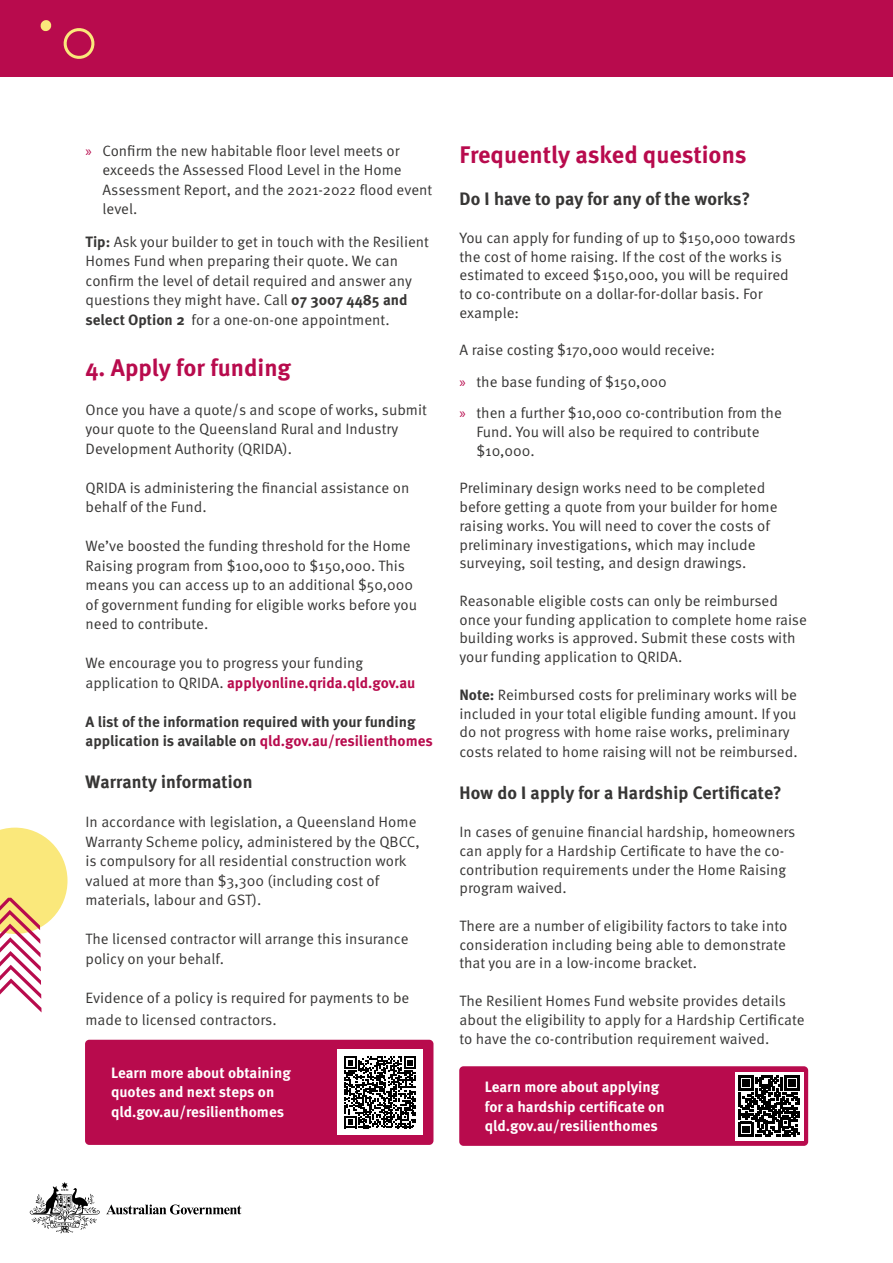
<style>
.page{position:relative;width:893px;height:1263px;background:#fff}
.page>*{position:absolute;margin:0;border:0;box-sizing:border-box;transform-origin:0 0}
.t1{font:700 24px "Meta Pro";color:#b80b4d}
.t2{font:700 18px "Meta Pro";letter-spacing:-.01em;color:#373635}
.t3{font:15px/19.5px "Meta Pro Norm";color:#373635}
.t4{font:700 15px/19.5px "Meta Pro";color:#fff}
.t5{font:700 15px/19.5px "Meta Pro";color:#373635}
.t6{font:700 15px "Meta Pro";color:#b80b4d}
.s1{font-family:"Myriad Pro";color:#b80b4d}
.s2{font-family:"Meta Pro";font-weight:700}
.s3{font-family:"Meta Pro Norm";font-weight:400;color:#373635}
.s4{color:#b80b4d}
</style>
<div class="page">
<div style="left:85px;top:1040px;width:348px;height:105px;background:#b80b4d;border-radius:4px"></div>
<div style="left:0;top:0;width:893px;height:77px;background:#b80b4d"></div>
<svg style="left:63px;top:28px;width:32px;height:31px"></svg>
<svg style="left:40px;top:20px;width:12px;height:12px"></svg>
<svg style="left:106px;top:1204px;width:135px;height:10px"></svg>
<svg style="left:30px;top:1182px;width:70px;height:51px"></svg>
<div style="left:337px;top:1049px;width:86px;height:86px;background:#fff"></div>
<svg style="left:344px;top:1056px;width:72px;height:72px"></svg>
<svg style="left:0;top:827px;width:68px;height:185px"></svg>
<div style="left:459px;top:1066px;width:349px;height:80px;background:#b80b4d;border-radius:4px"></div>
<svg style="left:735px;top:1072px;width:68px;height:68px"></svg>
<svg style="left:739px;top:1075px;width:60px;height:61px;background:#4b4b4b"></svg>
<p class="t3" style="left:103px;top:140px;width:331px;text-indent:-17px"><span class="s1">»</span> Confirm the new habitable floor level meets or exceeds the Assessed Flood Level in the Home Assessment Report, and the 2021-2022 flood event level.</p>
<p class="t3" style="left:86px;top:231px;width:345px"><span class="s2">Tip:</span> Ask your builder to get in touch with the Resilient Homes Fund when preparing their quote. We can confirm the level of detail required and answer any questions they might have. Call <span class="s2">07 3007 4485 and select Option 2</span> for a one-on-one appointment.</p>
<h1 class="t1" style="left:86px;top:349px;width:207px">4. Apply for funding</h1>
<p class="t3" style="left:86px;top:399px;width:343px">Once you have a quote/s and scope of works, submit your quote to the Queensland Rural and Industry<br>Development Authority (QRIDA).</p>
<p class="t3" style="left:86px;top:477px;width:325px">QRIDA is administering the financial assistance on behalf of the Fund.</p>
<p class="t3" style="left:86px;top:535px;width:333px">We’ve boosted the funding threshold for the Home Raising program from $100,000 to $150,000. This means you can access up to an additional $50,000 of government funding for eligible works before you need to contribute.</p>
<p class="t3" style="left:86px;top:652px;width:279px">We encourage you to progress your funding</p>
<p class="t6" style="left:86px;top:671px;width:331px"><span class="s3">application to QRIDA.</span> applyonline.qrida.qld.gov.au</p>
<p class="t5" style="left:86px;top:711px;width:349px">A list of the information required with your funding application is available on <span class="s4">qld.gov.au/resilienthomes</span></p>
<p class="t2" style="left:86px;top:768px;width:169px">Warranty information</p>
<p class="t3" style="left:86px;top:811px;width:336px">In accordance with legislation, a Queensland Home Warranty Scheme policy, administered by the QBCC, is compulsory for all residential construction work valued at more than $3,300 (including cost of materials, labour and GST).</p>
<p class="t3" style="left:86px;top:928px;width:325px">The licensed contractor will arrange this insurance policy on your behalf.</p>
<p class="t3" style="left:86px;top:985px;width:325px;line-height:22.5px">Evidence of a policy is required for payments to be made to licensed contractors.</p>
<p class="t4" style="left:111px;top:1062px;width:181px">Learn more about obtaining quotes and next steps on qld.gov.au/resilienthomes</p>
<h1 class="t1" style="left:459px;top:136px;width:289px">Frequently asked questions</h1>
<p class="t2" style="left:459px;top:184px;width:293px">Do I have to pay for any of the works?</p>
<p class="t3" style="left:459px;top:227px;width:338px;line-height:18.8px">You can apply for funding of up to $150,000 towards the cost of home raising. If the cost of the works is estimated to exceed $150,000, you will be required to co-contribute on a dollar-for-dollar basis. For example:</p>
<p class="t3" style="left:459px;top:334px;width:324px;line-height:31.5px">A raise costing $170,000 would receive:<br><span class="s1">»</span> the base funding of $150,000<br><span class="s1">»</span> then a further $10,000 co-contribution from the</p>
<p class="t3" style="left:476px;top:422px;width:284px;line-height:18.8px">Fund. You will also be required to contribute $10,000.</p>
<p class="t3" style="left:459px;top:478px;width:320px;line-height:18.8px">Preliminary design works need to be completed before getting a quote from your builder for home raising works. You will need to cover the costs of preliminary investigations, which may include surveying, soil testing, and design drawings.</p>
<p class="t3" style="left:459px;top:590px;width:349px;line-height:18.8px">Reasonable eligible costs can only be reimbursed once your funding application to complete home raise building works is approved. Submit these costs with your funding application to QRIDA.</p>
<p class="t3" style="left:459px;top:684px;width:340px;line-height:19px"><span class="s2">Note:</span> Reimbursed costs for preliminary works will be included in your total eligible funding amount. If you do not progress with home raise works, preliminary costs related to home raising will not be reimbursed.</p>
<p class="t2" style="left:459px;top:778px;width:324px">How do I apply for a Hardship Certificate?</p>
<p class="t3" style="left:459px;top:821px;width:337px;line-height:18.8px">In cases of genuine financial hardship, homeowners can apply for a Hardship Certificate to have the co&shy;contribution requirements under the Home Raising program waived.</p>
<p class="t3" style="left:459px;top:915px;width:329px;line-height:18.8px;text-align:justify">There are a number of eligibility factors to take into consideration including being able to demonstrate that you are in a low-income bracket.</p>
<p class="t3" style="left:459px;top:990px;width:347px">The Resilient Homes Fund website provides details about the eligibility to apply for a Hardship Certificate to have the co-contribution requirement waived.</p>
<p class="t4" style="left:485px;top:1076px;width:181px">Learn more about applying for a hardship certificate on qld.gov.au/resilienthomes</p>
</div>
